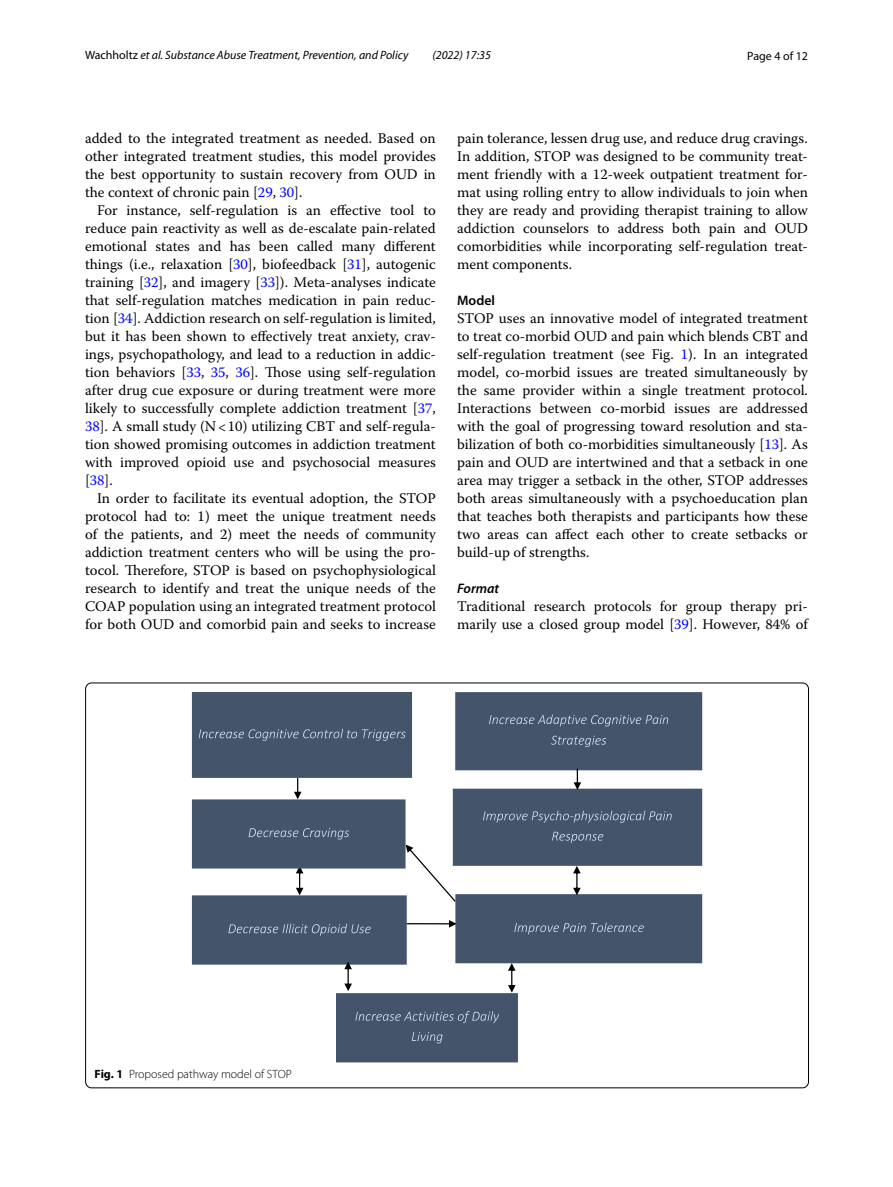
<style>
.page{position:relative;width:893px;height:1187px;background:#fff}
.page>*{position:absolute;margin:0;border:0;box-sizing:border-box;transform-origin:0 0}
.t1{font:14.7px/18px "Warnock Pro";color:#000;text-align:justify}
.t2{font:italic 600 13.8px "Myriad Pro";color:#000}
.t3{font:600 13.8px "Myriad Pro";color:#000}
.t4{font:italic 12px "Myriad Pro";color:#000}
.t5{font:300 12px "Myriad Pro";color:#000}
.t6{font:12px "Myriad Pro";color:#000}
.s1{font-style:normal}
.s2{color:#00f}
.s3{font-weight:700}
</style>
<div class="page">
<svg style="left:192px;top:692px;width:510px;height:370px"></svg>
<p class="t4" style="left:85px;top:48px;width:325px"><span class="s1">Wachholtz</span> et al. Substance Abuse Treatment, Prevention, and Policy</p>
<p class="t4" style="left:432px;top:48px;width:60px">(2022) 17:35</p>
<p class="t6" style="left:747px;top:48px;width:62px">Page 4 of 12</p>
<p class="t1" style="left:85px;top:128px;width:352px">added to the integrated treatment as needed. Based on other integrated treatment studies, this model provides the best opportunity to sustain recovery from OUD in the context of chronic pain [<span class="s2">29</span>, <span class="s2">30</span>].</p>
<p class="t1" style="left:85px;top:200px;width:352px;text-indent:12px">For instance, self-regulation is an effective tool to reduce pain reactivity as well as de-escalate pain-related emotional states and has been called many different things (i.e., relaxation [<span class="s2">30</span>], biofeedback [<span class="s2">31</span>], autogenic training [<span class="s2">32</span>], and imagery [<span class="s2">33</span>]). Meta-analyses indicate that self-regulation matches medication in pain reduc&shy;tion [<span class="s2">34</span>]. Addiction research on self-regulation is limited, but it has been shown to effectively treat anxiety, crav&shy;ings, psychopathology, and lead to a reduction in addic&shy;tion behaviors [<span class="s2">33</span>, <span class="s2">35</span>, <span class="s2">36</span>]. Those using self-regulation after drug cue exposure or during treatment were more likely to successfully complete addiction treatment [<span class="s2">37</span>, <span class="s2">38</span>]. A small study (N&lt;10) utilizing CBT and self-regula&shy;tion showed promising outcomes in addiction treatment with improved opioid use and psychosocial measures [<span class="s2">38</span>].</p>
<p class="t1" style="left:85px;top:488px;width:352px;text-indent:12px">In order to facilitate its eventual adoption, the STOP protocol had to: 1) meet the unique treatment needs of the patients, and 2) meet the needs of community addiction treatment centers who will be using the pro&shy;tocol. Therefore, STOP is based on psychophysiological research to identify and treat the unique needs of the COAP population using an integrated treatment protocol for both OUD and comorbid pain and seeks to increase</p>
<p class="t1" style="left:457px;top:128px;width:352px">pain tolerance, lessen drug use, and reduce drug cravings.<br>In addition, STOP was designed to be community treat&shy;ment friendly with a 12-week outpatient treatment for&shy;mat using rolling entry to allow individuals to join when they are ready and providing therapist training to allow addiction counselors to address both pain and OUD comorbidities while incorporating self-regulation treat&shy;ment components.</p>
<p class="t3" style="left:457px;top:291px;width:39px">Model</p>
<p class="t1" style="left:457px;top:308px;width:352px">STOP uses an innovative model of integrated treatment to treat co-morbid OUD and pain which blends CBT and self-regulation treatment (see Fig. <span class="s2">1</span>). In an integrated model, co-morbid issues are treated simultaneously by the same provider within a single treatment protocol.<br>Interactions between co-morbid issues are addressed with the goal of progressing toward resolution and sta&shy;bilization of both co-morbidities simultaneously [<span class="s2">13</span>]. As pain and OUD are intertwined and that a setback in one area may trigger a setback in the other, STOP addresses both areas simultaneously with a psychoeducation plan that teaches both therapists and participants how these two areas can affect each other to create setbacks or build-up of strengths.</p>
<p class="t2" style="left:457px;top:579px;width:44px">Format</p>
<p class="t1" style="left:457px;top:596px;width:352px">Traditional research protocols for group therapy pri&shy;marily use a closed group model [<span class="s2">39</span>]. However, 84% of</p>
<p class="t5" style="left:95px;top:1066px;width:199px"><span class="s3">Fig. 1</span> Proposed pathway model of STOP</p>
</div>
